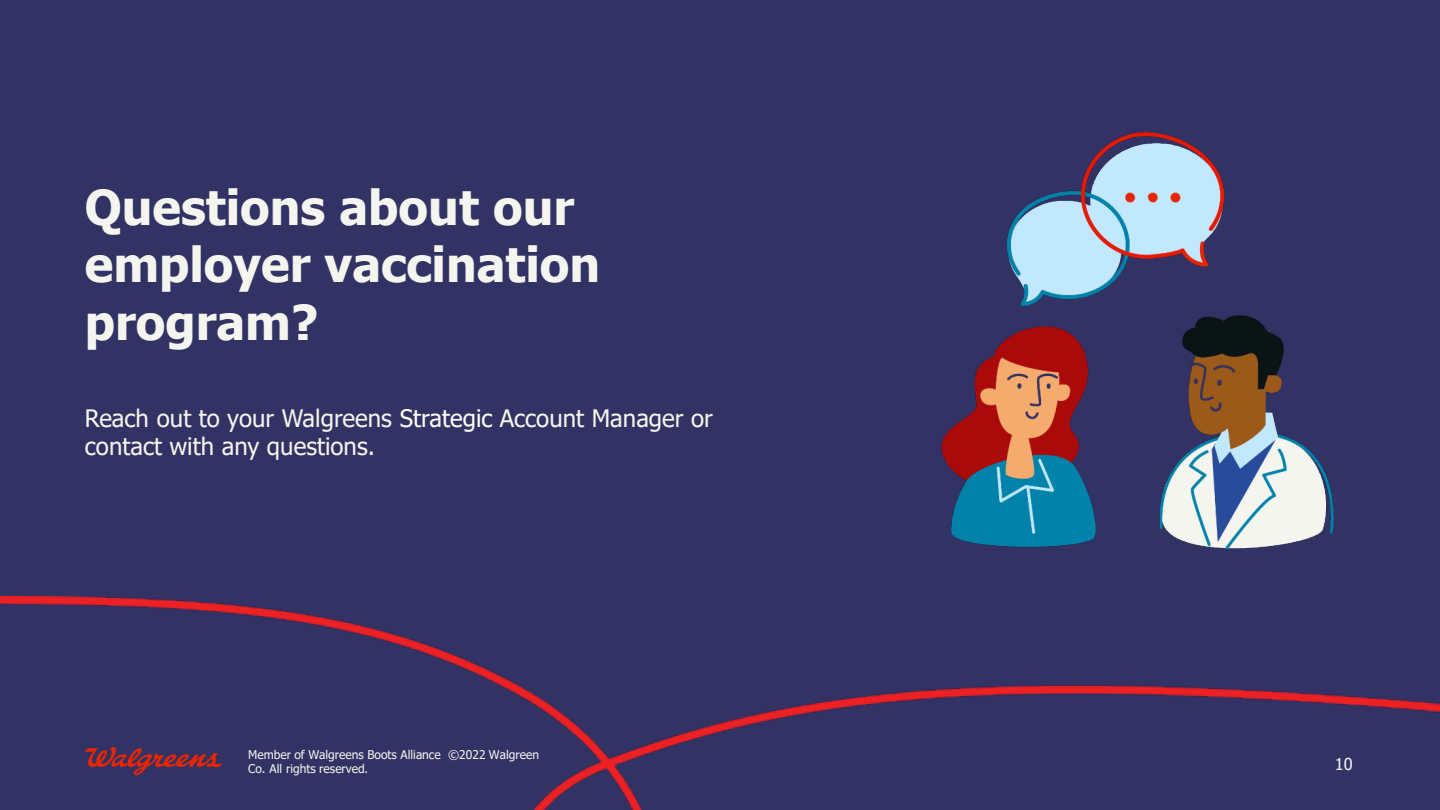
<style>
.page{position:relative;width:1440px;height:810px;background:#fff}
.page>*{position:absolute;margin:0;border:0;box-sizing:border-box;transform-origin:0 0}
.t1{font:700 48px/57.6px "Tahoma";color:#f5f5f0}
.t2{font:24px/28.8px "Tahoma";color:#f5f5f0}
.t3{font:16.4px "Tahoma";color:#f5f5f0}
.Slide{font:12px/14.4px "Tahoma";color:#f5f5f0}
.s1{color:#fff}
</style>
<div class="page">
<div style="left:0;top:0;width:1440px;height:809px;background:#323264"></div>
<img style="left:0;top:596px;width:1440px;height:213px">
<svg style="left:85px;top:746px;width:137px;height:29px"></svg>
<img style="left:941px;top:132px;width:393px;height:418px">
<h1 class="t1" style="left:85px;top:180px;width:517px">Questions about our employer vaccination program?</h1>
<p class="t2" style="left:85px;top:404px;width:629px">Reach out to your Walgreens <span class="s1">Strategic</span> Account Manager or contact with any questions.</p>
<p class="Slide" style="left:248px;top:747px;width:292px">Member of Walgreens Boots Alliance ©2022 Walgreen<br>Co. All rights reserved.</p>
<p class="t3" style="left:1335px;top:752px;width:19px">10</p>
</div>
